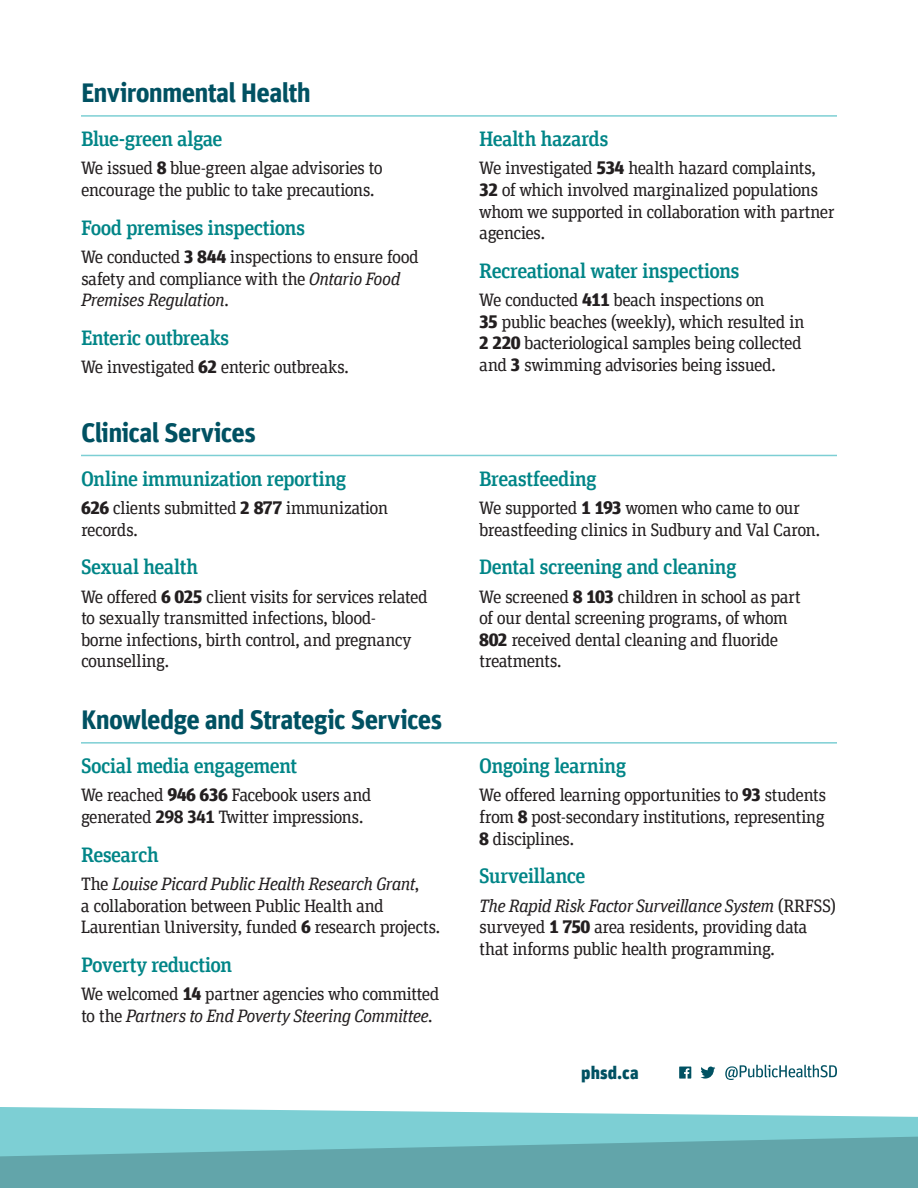
<style>
.page{position:relative;width:918px;height:1188px;background:#fff}
.page>*{position:absolute;margin:0;border:0;box-sizing:border-box;transform-origin:0 0}
.t1{font:700 27px "Unit Pro";letter-spacing:-.03em;color:#005162}
.t2{font:500 21px "Unit Slab Pro";letter-spacing:-.03em;color:#008587}
.t3{font:18px/21.6px "Unit Slab Pro";letter-spacing:-.035em;color:#231f20}
.t4{font:900 18px "Unit Pro";letter-spacing:.005em;color:#005162}
.s1{font-weight:900}
.s2{font-style:italic}
.s3{font-weight:700}
</style>
<div class="page">
<hr style="left:81px;top:742px;width:756px;height:2px;background:#7dcfd4">
<svg style="left:0;top:1107px;width:918px;height:30px;fill:#7dcfd4"></svg>
<svg style="left:0;top:1137px;width:918px;height:51px;background:#67acb1"></svg>
<svg style="left:679px;top:1067px;width:12px;height:12px"></svg>
<svg style="left:700px;top:1067px;width:15px;height:12px"></svg>
<svg style="left:725px;top:1065px;width:112px;height:15px"></svg>
<hr style="left:81px;top:455px;width:756px;height:1px;background:#7dcfd4">
<hr style="left:81px;top:115px;width:756px;height:2px;background:#7dcfd4">
<h1 class="t1" style="left:81px;top:73px;width:231px">Environmental Health</h1>
<p class="t2" style="left:81px;top:124px;width:143px">Blue-green algae</p>
<p class="t3" style="left:81px;top:157px;width:303px">We issued <span class="s1">8</span> blue-green algae advisories to encourage the public to take precautions.</p>
<p class="t2" style="left:81px;top:213px;width:226px">Food premises inspections</p>
<p class="t3" style="left:81px;top:245px;width:339px">We conducted <span class="s1">3 844</span> inspections to ensure food safety and compliance with the <span class="s2">Ontario Food<br>Premises Regulation</span>.</p>
<p class="t2" style="left:81px;top:323px;width:150px">Enteric outbreaks</p>
<p class="t3" style="left:81px;top:356px;width:270px">We investigated <span class="s1">62</span> enteric outbreaks.</p>
<h1 class="t1" style="left:81px;top:413px;width:176px">Clinical Services</h1>
<p class="t2" style="left:81px;top:464px;width:267px">Online immunization reporting</p>
<p class="t3" style="left:81px;top:496px;width:309px"><span class="s1">626</span> clients submitted <span class="s1">2 877</span> immunization records.</p>
<p class="t2" style="left:81px;top:552px;width:119px">Sexual health</p>
<p class="t3" style="left:81px;top:585px;width:348px">We offered <span class="s1">6 025</span> client visits for services related to sexually transmitted infections, blood-<br>borne infections, birth control, and pregnancy counselling.</p>
<h1 class="t1" style="left:81px;top:700px;width:363px">Knowledge and Strategic Services</h1>
<p class="t2" style="left:81px;top:751px;width:218px">Social media engagement</p>
<p class="t3" style="left:81px;top:784px;width:292px">We reached <span class="s1">946 636</span> Facebook users and generated <span class="s3">298 341</span> Twitter impressions.</p>
<p class="t2" style="left:81px;top:840px;width:80px">Research</p>
<p class="t3" style="left:81px;top:872px;width:361px">The <span class="s2">Louise Picard Public Health Research Grant</span>,<br>a collaboration between Public Health and<br>Laurentian University, funded <span class="s1">6</span> research projects.</p>
<p class="t2" style="left:81px;top:950px;width:153px">Poverty reduction</p>
<p class="t3" style="left:81px;top:983px;width:360px">We welcomed <span class="s1">14</span> partner agencies who committed to the <span class="s2">Partners to End Poverty Steering Committee</span>.</p>
<p class="t2" style="left:479px;top:124px;width:131px">Health hazards</p>
<p class="t3" style="left:479px;top:157px;width:357px">We investigated <span class="s1">534</span> health hazard complaints, <span class="s1">32</span> of which involved marginalized populations whom we supported in collaboration with partner agencies.</p>
<p class="t2" style="left:479px;top:256px;width:262px">Recreational water inspections</p>
<p class="t3" style="left:479px;top:289px;width:327px">We conducted <span class="s1">411</span> beach inspections on<br><span class="s1">35</span> public beaches (weekly), which resulted in <span class="s1">2 220</span> bacteriological samples being collected and <span class="s1">3</span> swimming advisories being issued.</p>
<p class="t2" style="left:479px;top:464px;width:119px">Breastfeeding</p>
<p class="t3" style="left:479px;top:496px;width:343px">We supported <span class="s1">1 193</span> women who came to our breastfeeding clinics in Sudbury and Val Caron.</p>
<p class="t2" style="left:479px;top:552px;width:259px">Dental screening and cleaning</p>
<p class="t3" style="left:479px;top:585px;width:323px">We screened <span class="s1">8 103</span> children in school as part of our dental screening programs, of whom <span class="s1">802</span> received dental cleaning and fluoride treatments.</p>
<p class="t2" style="left:479px;top:751px;width:148px">Ongoing learning</p>
<p class="t3" style="left:479px;top:784px;width:349px;text-align:justify">We offered learning opportunities to <span class="s1">93</span> students from <span class="s1">8</span> post-secondary institutions, representing <span class="s1">8</span> disciplines.</p>
<p class="t2" style="left:479px;top:861px;width:108px">Surveillance</p>
<p class="t3" style="left:479px;top:894px;width:359px"><span class="s2">The Rapid Risk Factor Surveillance System</span> (RRFSS) surveyed <span class="s1">1 750</span> area residents, providing data that informs public health programming.</p>
<p class="t4" style="left:581px;top:1059px;width:59px">phsd.ca</p>
</div>
